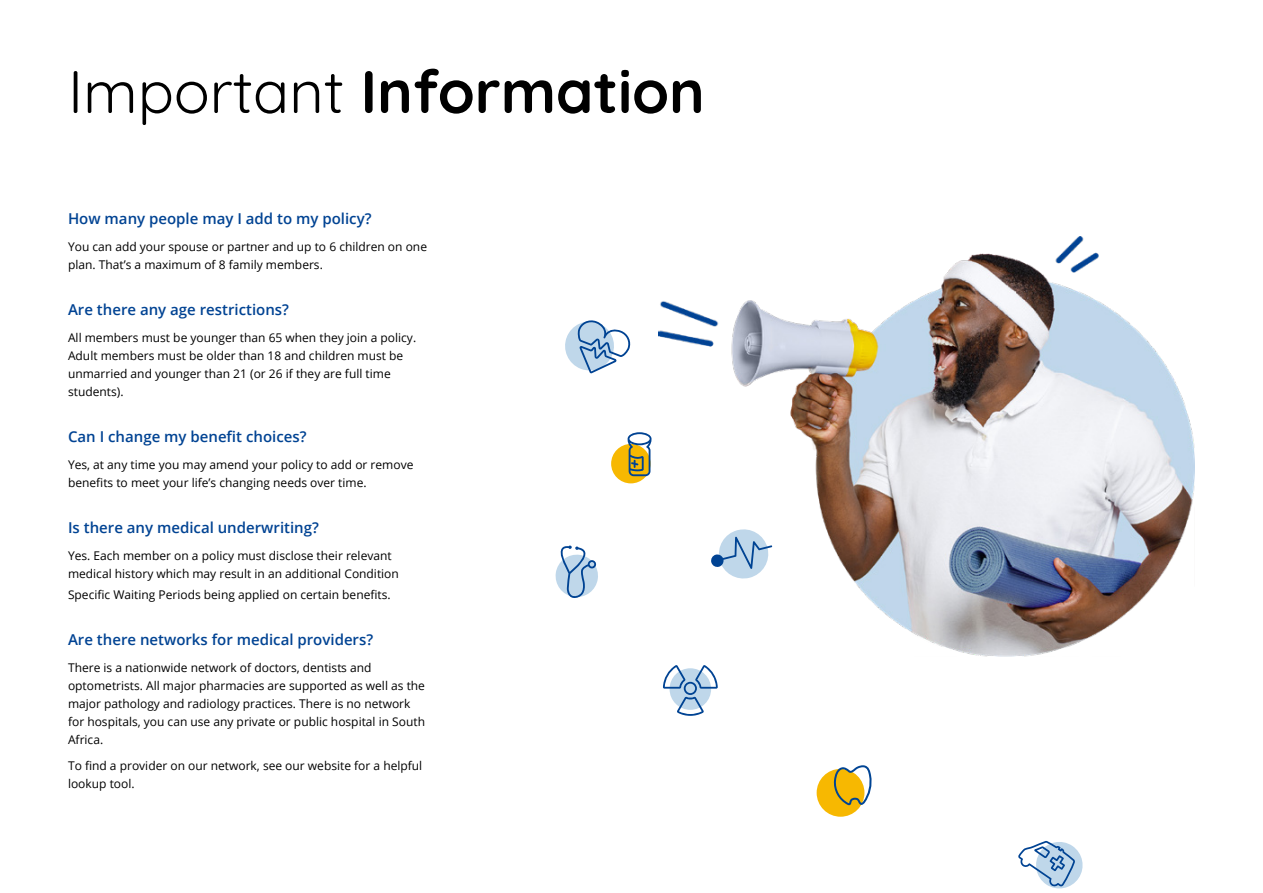
<style>
.page{position:relative;width:1263px;height:893px;background:#fff}
.page>*{position:absolute;margin:0;border:0;box-sizing:border-box;transform-origin:0 0}
.t1{font:700 60px "Quicksand";color:#000}
.t2{font:600 15px "Open Sans";color:#004393}
.t3{font:12px/18px "Open Sans";color:#000}
.s1{font-weight:400}
</style>
<div class="page">
<img style="left:658px;top:237px;width:537px;height:419px">
<svg style="left:565px;top:320px;width:66px;height:54px"></svg>
<div style="left:611px;top:444px;width:40px;height:39px;background:#f7b801;border-radius:50%"></div>
<svg style="left:628px;top:432px;width:23px;height:44px"></svg>
<svg style="left:555px;top:545px;width:43px;height:53px"></svg>
<svg style="left:710px;top:527px;width:62px;height:54px"></svg>
<svg style="left:663px;top:665px;width:55px;height:51px"></svg>
<div style="left:817px;top:769px;width:47px;height:48px;background:#f7b801;border-radius:50%"></div>
<svg style="left:833px;top:765px;width:39px;height:40px"></svg>
<svg style="left:1018px;top:841px;width:65px;height:48px"></svg>
<h1 class="t1" style="left:68px;top:42px;width:638px"><span class="s1">Important</span> Information</h1>
<p class="t2" style="left:68px;top:208px;width:305px">How many people may I add to my policy?</p>
<p class="t3" style="left:68px;top:237px;width:360px">You can add your spouse or partner and up to 6 children on one plan. That’s a maximum of 8 family members.</p>
<p class="t2" style="left:68px;top:299px;width:222px">Are there any age restrictions?</p>
<p class="t3" style="left:68px;top:328px;width:350px">All members must be younger than 65 when they join a policy.<br>Adult members must be older than 18 and children must be unmarried and younger than 21 (or 26 if they are full time students).</p>
<p class="t2" style="left:68px;top:426px;width:240px">Can I change my benefit choices?</p>
<p class="t3" style="left:68px;top:455px;width:347px">Yes, at any time you may amend your policy to add or remove benefits to meet your life’s changing needs over time.</p>
<p class="t2" style="left:68px;top:517px;width:252px">Is there any medical underwriting?</p>
<p class="t3" style="left:68px;top:546px;width:332px">Yes. Each member on a policy must disclose their relevant medical history which may result in an additional Condition</p>
<p class="t3" style="left:68px;top:585px;width:324px">Specific Waiting Periods being applied on certain benefits.</p>
<p class="t2" style="left:68px;top:629px;width:307px">Are there networks for medical providers?</p>
<p class="t3" style="left:68px;top:658px;width:359px">There is a nationwide network of doctors, dentists and optometrists. All major pharmacies are supported as well as the major pathology and radiology practices. There is no network for hospitals, you can use any private or public hospital in South Africa.</p>
<p class="t3" style="left:68px;top:756px;width:356px">To find a provider on our network, see our website for a helpful lookup tool.</p>
</div>
